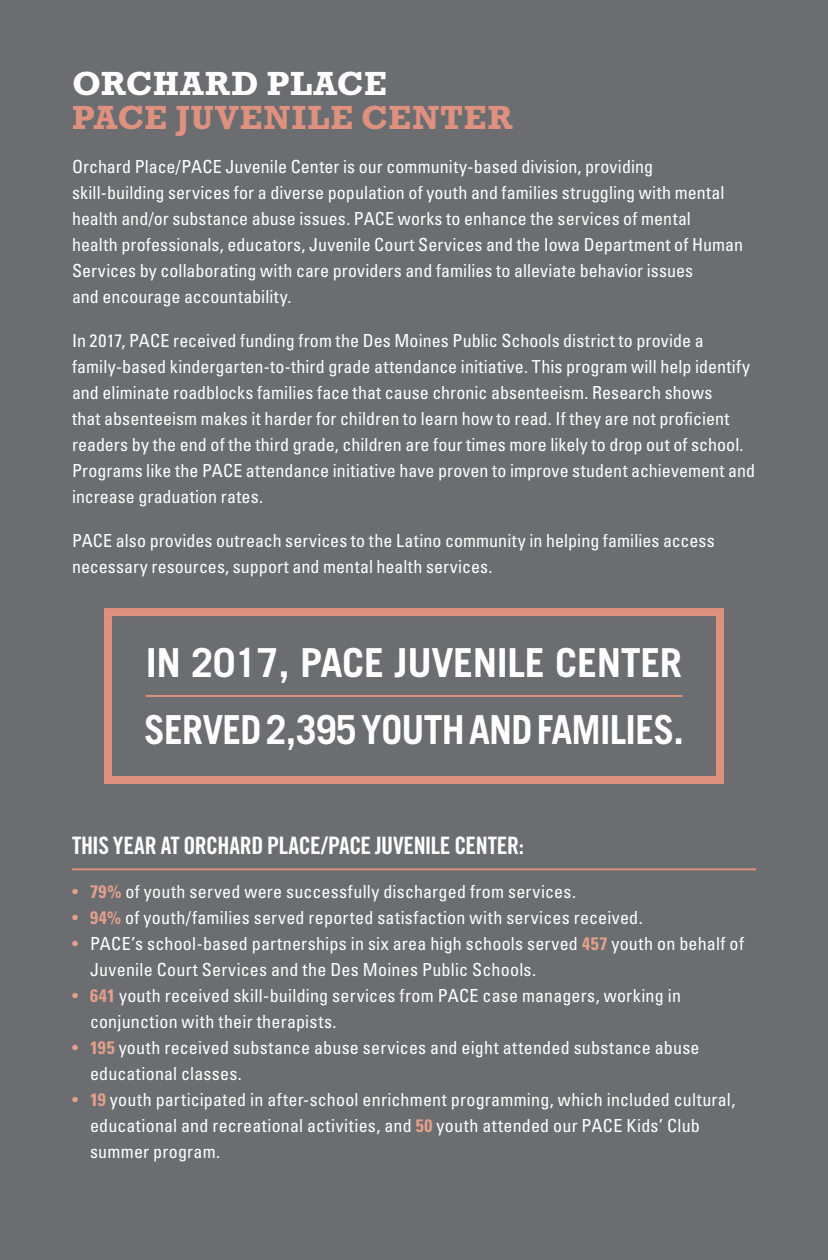
<style>
.page{position:relative;width:828px;height:1260px;background:#6c6d70}
.page>*{position:absolute;margin:0;border:0;box-sizing:border-box;transform-origin:0 0}
.head{font:700 40px "Trade Gothic LT Std";letter-spacing:-.02em;color:#fff;scale:.94 1}
.head-2{font:700 40px "Trade Gothic LT Std";letter-spacing:-.02em;color:#fff}
.subhead{font:700 34px/34px "Rockwell Std";letter-spacing:.025em;color:#df917f}
.sub_subhead_w_colore{font:24px "Trade Gothic LT Std Bd Cn 20";letter-spacing:-.02em;color:#fff}
.body{font:condensed 18px/26px "Univers LT Std";letter-spacing:.005em;color:#fff}
.s1{color:#fff}
.s2{color:#e4a08d}
.s3{font-weight:700;color:#e4a08d}
</style>
<div class="page">
<div style="left:104px;top:616px;width:8px;height:160px;background:#df917f"></div>
<div style="left:104px;top:608px;width:620px;height:8px;background:#df917f"></div>
<div style="left:716px;top:616px;width:8px;height:160px;background:#df917f"></div>
<div style="left:104px;top:776px;width:620px;height:8px;background:#df917f"></div>
<hr style="left:146px;top:695px;width:536px;height:2px;background:#df917f">
<hr style="left:72px;top:868px;width:684px;height:2px;background:#df917f">
<p class="subhead" style="left:72px;top:66px;width:442px"><span class="s1">ORCHARD PLACE<br></span>PACE JUVENILE CENTER</p>
<p class="body" style="left:72px;top:153px;width:673px">Orchard Place/PACE Juvenile Center is our community-based division, providing skill-building services for a diverse population of youth and families struggling with mental health and/or substance abuse issues. PACE works to enhance the services of mental<br>health professionals, educators, Juvenile Court Services and the Iowa Department of Human Services by collaborating with care providers and families to alleviate behavior issues<br>and encourage accountability.</p>
<p class="body" style="left:72px;top:327px;width:685px">In 2017, PACE received funding from the Des Moines Public Schools district to provide a family-based kindergarten-to-third grade attendance initiative. This program will help identify and eliminate roadblocks families face that cause chronic absenteeism. Research shows<br>that absenteeism makes it harder for children to learn how to read. If they are not proficient readers by the end of the third grade, children are four times more likely to drop out of school.<br>Programs like the PACE attendance initiative have proven to improve student achievement and increase graduation rates.</p>
<p class="body" style="left:72px;top:527px;width:644px">PACE also provides outreach services to the Latino community in helping families access necessary resources, support and mental health services.</p>
<p class="head-2" style="left:146px;top:638px;width:538px">IN 2017, PACE JUVENILE CENTER</p>
<p class="head" style="left:144px;top:705px;width:576px">SERVED 2,395 YOUTH AND FAMILIES.</p>
<p class="sub_subhead_w_colore" style="left:72px;top:831px;width:454px">THIS YEAR AT ORCHARD PLACE/PACE JUVENILE CENTER:</p>
<p class="body" style="left:72px;top:878px;width:506px"><span class="s2">•</span> <span class="s3">79%</span> of youth served were successfully discharged from services.</p>
<p class="body" style="left:72px;top:904px;width:572px"><span class="s2">•</span> <span class="s3">94%</span> of youth/families served reported satisfaction with services received.</p>
<p class="body" style="left:90px;top:930px;width:656px;text-indent:-18px"><span class="s2">•</span> PACE’s school-based partnerships in six area high schools served <span class="s3">457</span> youth on behalf of<br>Juvenile Court Services and the Des Moines Public Schools.</p>
<p class="body" style="left:90px;top:982px;width:593px;text-indent:-18px"><span class="s2">•</span> <span class="s3">641</span> youth received skill-building services from PACE case managers, working in conjunction with their therapists.</p>
<p class="body" style="left:90px;top:1034px;width:611px;text-indent:-18px"><span class="s2">•</span> <span class="s3">195</span> youth received substance abuse services and eight attended substance abuse educational classes.</p>
<p class="body" style="left:90px;top:1086px;width:647px;text-indent:-18px"><span class="s2">•</span> <span class="s3">19</span> youth participated in after-school enrichment programming, which included cultural, educational and recreational activities, and <span class="s3">50</span> youth attended our PACE Kids’ Club summer program.</p>
</div>
